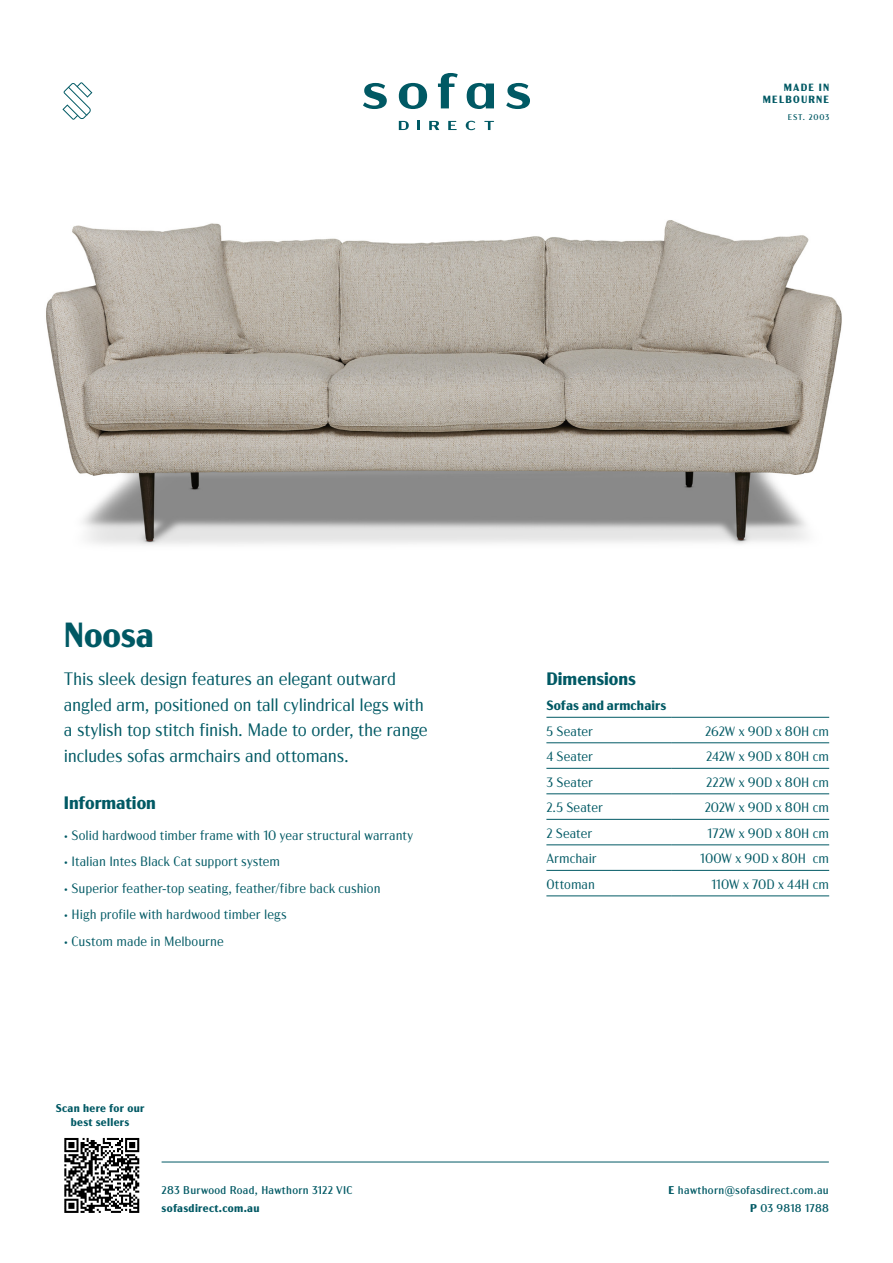
<style>
.page{position:relative;width:893px;height:1263px;background:#fff}
.page>*{position:absolute;margin:0;border:0;box-sizing:border-box;transform-origin:0 0}
.t1{font:700 34.8px "Acme Gothic";letter-spacing:-.005em;color:#005964}
.t2{font:300 18px/25.5px "Acme Gothic";letter-spacing:-.01em;color:#005964}
.t3{font:700 18px "Acme Gothic";letter-spacing:-.005em;color:#005964}
.t4{font:300 13.5px "Acme Gothic";letter-spacing:.005em;color:#005964}
.t5{font:700 13.5px "Acme Gothic";letter-spacing:.01em;color:#005964}
.t6{font:11.25px/18.1px "Acme Gothic";letter-spacing:.03em;color:#005964;text-align:right}
.t7{font:700 11.25px/14.2px "Acme Gothic";letter-spacing:.03em;color:#005964;text-align:center}
.t8{font:700 10.5px/11.4px "Acme Gothic";letter-spacing:.11em;color:#005964;text-align:right}
.t9{font:8.25px "Acme Gothic";letter-spacing:.1em;color:#005964}
.s1{font-weight:700}
</style>
<div class="page">
<hr style="left:162px;top:1161px;width:667px;height:1px;background:#005964">
<svg style="left:64px;top:1137px;width:76px;height:76px"></svg>
<img style="left:46px;top:220px;width:796px;height:325px">
<svg style="left:363px;top:83px;width:24px;height:26px"></svg>
<svg style="left:399px;top:83px;width:28px;height:26px"></svg>
<svg style="left:438px;top:73px;width:20px;height:35px"></svg>
<svg style="left:506px;top:83px;width:24px;height:26px"></svg>
<svg style="left:399px;top:121px;width:10px;height:9px"></svg>
<svg style="left:418px;top:121px;width:2px;height:9px"></svg>
<svg style="left:429px;top:121px;width:10px;height:9px"></svg>
<svg style="left:448px;top:121px;width:9px;height:9px"></svg>
<svg style="left:466px;top:121px;width:9px;height:9px"></svg>
<svg style="left:484px;top:121px;width:10px;height:9px"></svg>
<svg style="left:467px;top:83px;width:27px;height:26px"></svg>
<svg style="left:62px;top:82px;width:30px;height:38px"></svg>
<hr style="left:546px;top:717px;width:126px;height:1px;background:#005964">
<hr style="left:672px;top:717px;width:157px;height:1px;background:#005964">
<hr style="left:546px;top:742px;width:126px;height:1px;background:#005964">
<hr style="left:672px;top:742px;width:157px;height:1px;background:#005964">
<hr style="left:546px;top:870px;width:126px;height:1px;background:#005964">
<hr style="left:672px;top:870px;width:157px;height:1px;background:#005964">
<hr style="left:546px;top:896px;width:126px;height:1px;background:#005964">
<hr style="left:672px;top:896px;width:157px;height:1px;background:#005964">
<hr style="left:546px;top:768px;width:126px;height:1px;background:#005964">
<hr style="left:546px;top:793px;width:126px;height:1px;background:#005964">
<hr style="left:546px;top:819px;width:126px;height:1px;background:#005964">
<hr style="left:546px;top:844px;width:126px;height:1px;background:#005964">
<hr style="left:672px;top:768px;width:157px;height:1px;background:#005964">
<hr style="left:672px;top:793px;width:157px;height:1px;background:#005964">
<hr style="left:672px;top:819px;width:157px;height:1px;background:#005964">
<hr style="left:672px;top:844px;width:157px;height:1px;background:#005964">
<p class="t8" style="left:763px;top:81px;width:68px">MADE IN<br>MELBOURNE</p>
<p class="t9" style="left:788px;top:111px;width:43px">EST. 2003</p>
<h1 class="t1" style="left:64px;top:609px;width:92px">Noosa</h1>
<h2 class="t2" style="left:64px;top:665px;width:366px">This sleek design features an elegant outward angled arm, positioned on tall cylindrical legs with a stylish top stitch finish. Made to order, the range includes sofas armchairs and ottomans.</h2>
<h2 class="t3" style="left:64px;top:789px;width:94px">Information</h2>
<p class="t4" style="left:64px;top:825px;width:351px">• Solid hardwood timber frame with 10 year structural warranty</p>
<p class="t4" style="left:64px;top:852px;width:218px">• Italian Intes Black Cat support system</p>
<p class="t4" style="left:64px;top:878px;width:318px">• Superior feather-top seating, feather/fibre back cushion</p>
<p class="t4" style="left:64px;top:905px;width:224px">• High profile with hardwood timber legs</p>
<p class="t4" style="left:64px;top:931px;width:161px">• Custom made in Melbourne</p>
<p class="t7" style="left:56px;top:1100px;width:90px">Scan here for our best sellers</p>
<p class="t6" style="left:162px;top:1180px;width:192px">283 Burwood Road, Hawthorn 3122 VIC</p>
<p class="t7" style="left:162px;top:1200px;width:99px">sofasdirect.com.au</p>
<h2 class="t3" style="left:546px;top:666px;width:91px">Dimensions</h2>
<p class="t5" style="left:546px;top:695px;width:121px">Sofas and armchairs</p>
<p class="t4" style="left:546px;top:721px;width:48px">5 Seater</p>
<p class="t4" style="left:705px;top:721px;width:126px">262W x 90D x 80H cm</p>
<p class="t4" style="left:546px;top:746px;width:48px">4 Seater</p>
<p class="t4" style="left:706px;top:746px;width:124px">242W x 90D x 80H cm</p>
<p class="t4" style="left:546px;top:772px;width:48px">3 Seater</p>
<p class="t4" style="left:706px;top:772px;width:125px">222W x 90D x 80H cm</p>
<p class="t4" style="left:546px;top:797px;width:58px">2.5 Seater</p>
<p class="t4" style="left:705px;top:797px;width:126px">202W x 90D x 80H cm</p>
<p class="t4" style="left:546px;top:823px;width:47px">2 Seater</p>
<p class="t4" style="left:708px;top:823px;width:123px">172W x 90D x 80H cm</p>
<p class="t4" style="left:546px;top:849px;width:52px">Armchair</p>
<p class="t4" style="left:700px;top:849px;width:131px">100W x 90D x 80H cm</p>
<p class="t4" style="left:546px;top:874px;width:50px">Ottoman</p>
<p class="t4" style="left:711px;top:874px;width:119px">110W x 70D x 44H cm</p>
<p class="t6" style="left:668px;top:1180px;width:162px"><span class="s1">E</span> hawthorn@sofasdirect.com.au<br><span class="s1">P</span> 03 9818 1788</p>
</div>
